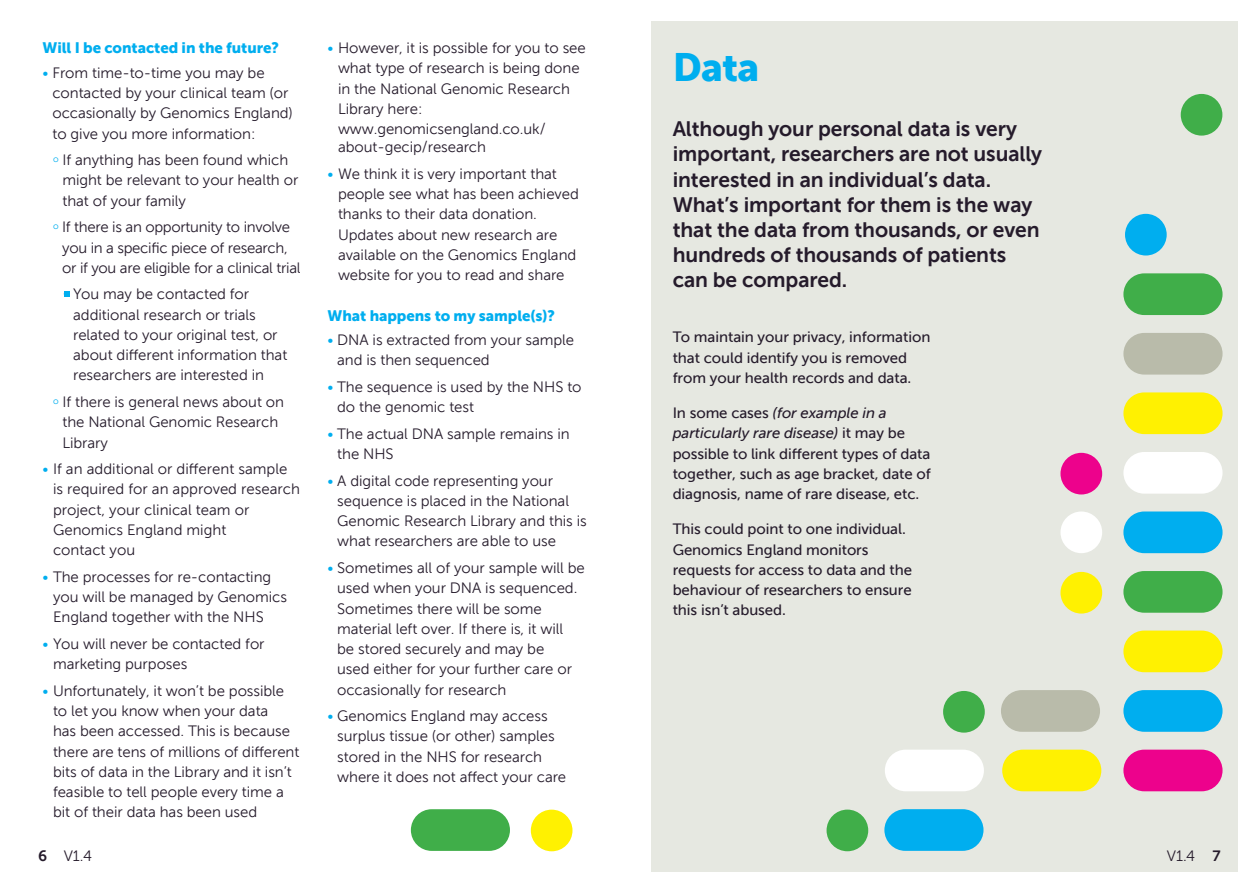
<style>
.page{position:relative;width:1259px;height:893px;background:#fff}
.page>*{position:absolute;margin:0;border:0;box-sizing:border-box;transform-origin:0 0}
.t1{font:39px "Museo Sans 900";color:#00aeef}
.t2{font:21px/25.2px "Museo Sans 700";letter-spacing:-.005em;color:#251b2b}
.t3{font:15px/20.2px "Museo Sans 300";letter-spacing:-.005em;color:#251b2b}
.t4{font:15px/20.2px "Museo Sans 500";letter-spacing:-.005em;color:#251b2b}
.t5{font:15px "Museo Sans 900";letter-spacing:-.005em;color:#00aeef}
.s1{color:#00aeef}
.s2{font-style:italic}
.s3{font-family:"Museo Sans 700"}
</style>
<div class="page">
<div style="left:651px;top:21px;width:586px;height:851px;background:#e6e8e1"></div>
<svg style="left:64px;top:292px;width:5px;height:5px"></svg>
<div style="left:531px;top:810px;width:41px;height:41px;background:#fff101;border-radius:50%"></div>
<div style="left:411px;top:809px;width:99px;height:42px;background:#40ae49;border-radius:21px"></div>
<div style="left:1060px;top:572px;width:42px;height:42px;background:#fff101;border-radius:50%"></div>
<div style="left:826px;top:810px;width:42px;height:41px;background:#40ae49;border-radius:50%"></div>
<div style="left:1060px;top:453px;width:42px;height:41px;background:#ed028c;border-radius:50%"></div>
<div style="left:1123px;top:452px;width:99px;height:42px;background:#fff;border-radius:21px"></div>
<div style="left:1123px;top:631px;width:99px;height:41px;background:#fff101;border-radius:21px"></div>
<div style="left:1001px;top:690px;width:99px;height:42px;background:#b9bbaa;border-radius:21px"></div>
<div style="left:1123px;top:750px;width:99px;height:41px;background:#ed028c;border-radius:21px"></div>
<div style="left:1180px;top:94px;width:42px;height:42px;background:#40ae49;border-radius:50%"></div>
<div style="left:1125px;top:214px;width:41px;height:41px;background:#00aeef;border-radius:50%"></div>
<div style="left:943px;top:691px;width:41px;height:42px;background:#40ae49;border-radius:50%"></div>
<div style="left:1123px;top:333px;width:99px;height:42px;background:#b9bbaa;border-radius:21px"></div>
<div style="left:1123px;top:511px;width:99px;height:42px;background:#00aeef;border-radius:21px"></div>
<div style="left:1123px;top:690px;width:99px;height:42px;background:#00aeef;border-radius:21px"></div>
<div style="left:885px;top:750px;width:99px;height:41px;background:#fff;border-radius:21px"></div>
<div style="left:1060px;top:511px;width:42px;height:42px;background:#fff;border-radius:50%"></div>
<div style="left:1123px;top:273px;width:99px;height:42px;background:#40ae49;border-radius:21px"></div>
<div style="left:1123px;top:392px;width:99px;height:42px;background:#fff101;border-radius:21px"></div>
<div style="left:1123px;top:571px;width:99px;height:42px;background:#40ae49;border-radius:21px"></div>
<div style="left:884px;top:809px;width:99px;height:42px;background:#00aeef;border-radius:21px"></div>
<div style="left:1002px;top:750px;width:99px;height:41px;background:#fff101;border-radius:21px"></div>
<p class="t5" style="left:43px;top:40px;width:238px">Will I be contacted in the future?</p>
<p class="t3" style="left:52px;top:63px;width:242px;text-indent:-10px"><span class="s1">•</span> From time-to-time you may be contacted by your clinical team (or occasionally by Genomics England) to give you more information:</p>
<p class="t3" style="left:62px;top:150px;width:237px;text-indent:-9px"><sup>o</sup> If anything has been found which might be relevant to your health or that of your family</p>
<p class="t3" style="left:62px;top:217px;width:240px;text-indent:-9px"><sup>o</sup> If there is an opportunity to involve you in a specific piece of research, or if you are eligible for a clinical trial</p>
<p class="t3" style="left:73px;top:284px;width:216px;text-indent:-9px"><sup>o</sup> You may be contacted for additional research or trials related to your original test, or about different information that researchers are interested in</p>
<p class="t3" style="left:62px;top:392px;width:223px;text-indent:-9px"><sup>o</sup> If there is general news about on the National Genomic Research<br>Library</p>
<p class="t3" style="left:53px;top:459px;width:248px;text-indent:-10px"><span class="s1">•</span> If an additional or different sample is required for an approved research project, your clinical team or<br>Genomics England might<br>contact you</p>
<p class="t3" style="left:53px;top:567px;width:235px;text-indent:-10px"><span class="s1">•</span> The processes for re-contacting you will be managed by Genomics<br>England together with the NHS</p>
<p class="t3" style="left:53px;top:634px;width:213px;text-indent:-10px"><span class="s1">•</span> You will never be contacted for marketing purposes</p>
<p class="t3" style="left:53px;top:681px;width:248px;text-indent:-10px"><span class="s1">•</span> Unfortunately, it won’t be possible to let you know when your data<br>has been accessed. This is because there are tens of millions of different bits of data in the Library and it isn’t feasible to tell people every time a bit of their data has been used</p>
<p class="t3" style="left:338px;top:38px;width:249px;text-indent:-10px"><span class="s1">•</span> However, it is possible for you to see what type of research is being done in the National Genomic Research<br>Library here: www.genomicsengland.co.uk/</p>
<p class="t3" style="left:338px;top:137px;width:149px">about-gecip/research</p>
<p class="t3" style="left:338px;top:164px;width:242px;text-indent:-10px"><span class="s1">•</span> We think it is very important that people see what has been achieved thanks to their data donation.<br>Updates about new research are available on the Genomics England website for you to read and share</p>
<p class="t5" style="left:327px;top:307px;width:229px">What happens to my sample(s)?</p>
<p class="t3" style="left:337px;top:330px;width:238px;text-indent:-10px"><span class="s1">•</span> DNA is extracted from your sample and is then sequenced</p>
<p class="t3" style="left:337px;top:377px;width:246px;text-indent:-10px"><span class="s1">•</span> The sequence is used by the NHS to do the genomic test</p>
<p class="t3" style="left:337px;top:424px;width:234px;text-indent:-10px"><span class="s1">•</span> The actual DNA sample remains in the NHS</p>
<p class="t3" style="left:337px;top:470px;width:251px;text-indent:-10px"><span class="s1">•</span> A digital code representing your sequence is placed in the National Genomic Research Library and this is what researchers are able to use</p>
<p class="t3" style="left:337px;top:558px;width:249px;text-indent:-10px"><span class="s1">•</span> Sometimes all of your sample will be used when your DNA is sequenced.<br>Sometimes there will be some material left over. If there is, it will<br>be stored securely and may be<br>used either for your further care or occasionally for research</p>
<p class="t3" style="left:337px;top:706px;width:230px;text-indent:-10px"><span class="s1">•</span> Genomics England may access surplus tissue (or other) samples stored in the NHS for research where it does not affect your care</p>
<h1 class="t1" style="left:672px;top:45px;width:88px">Data</h1>
<h2 class="t2" style="left:672px;top:116px;width:371px">Although your personal data is very important, researchers are not usually interested in an individual’s data.<br>What’s important for them is the way that the data from thousands, or even hundreds of thousands of patients can be compared.</h2>
<p class="t4" style="left:672px;top:327px;width:259px">To maintain your privacy, information that could identify you is removed from your health records and data.</p>
<p class="t4" style="left:672px;top:403px;width:260px">In some cases <span class="s2">(for example in a particularly rare disease)</span> it may be possible to link different types of data together, such as age bracket, date of diagnosis, name of rare disease, etc.</p>
<p class="t4" style="left:672px;top:519px;width:241px">This could point to one individual.<br>Genomics England monitors requests for access to data and the behaviour of researchers to ensure this isn’t abused.</p>
<p class="t3" style="left:38px;top:846px;width:56px"><span class="s3">6</span> V1.4</p>
<p class="t3" style="left:1167px;top:846px;width:55px">V1.4 <span class="s3">7</span></p>
</div>
